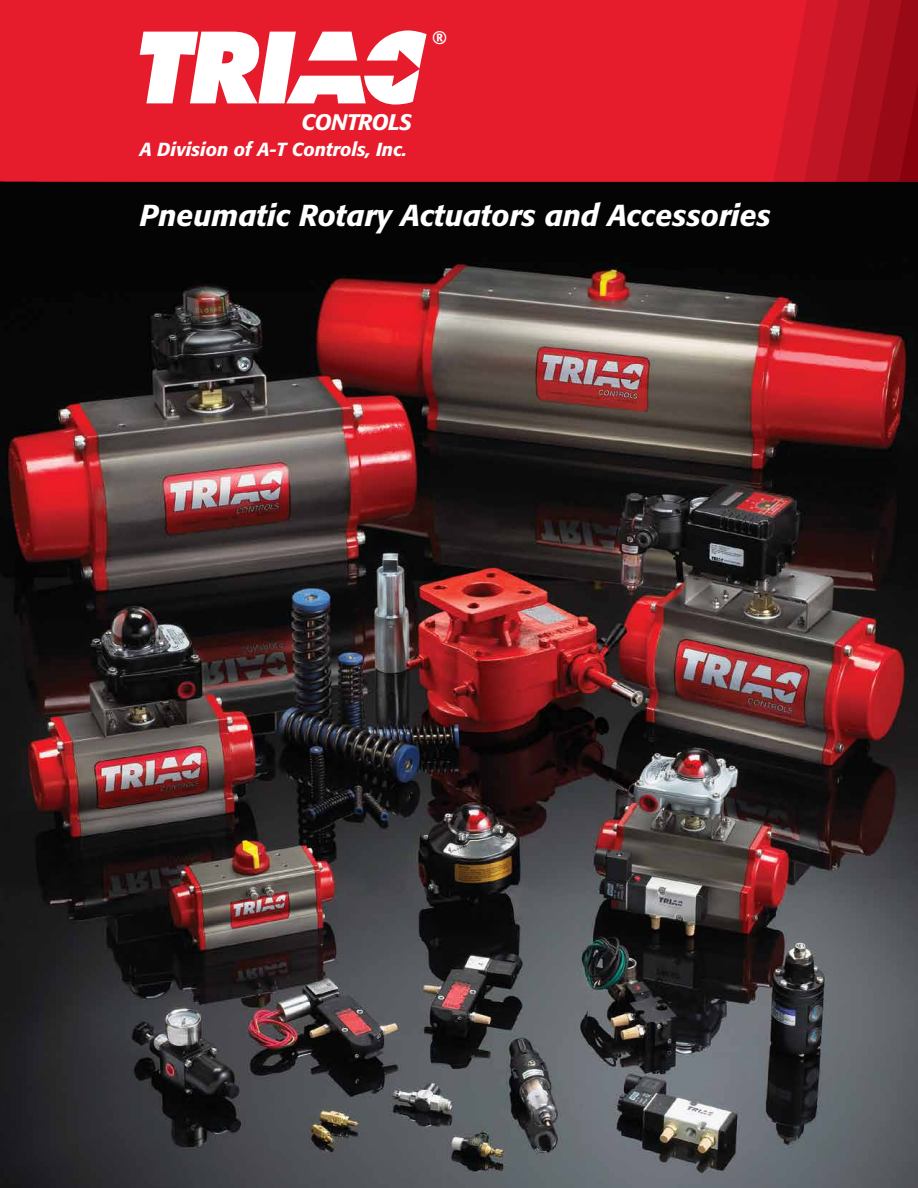
<style>
.page{position:relative;width:918px;height:1188px;background:#fff}
.page>*{position:absolute;margin:0;border:0;box-sizing:border-box;transform-origin:0 0}
.t1{font:italic 500 30px "Formata";color:#fff}
.t2{font:italic 500 22.35px "Formata";letter-spacing:-.02em;color:#fff}
.t3{font:italic 500 18.75px "Formata";color:#fff}
.t4{font:500 18px "Formata";color:#fff}
</style>
<div class="page">
<img style="left:0;top:181px;width:918px;height:1007px">
<svg style="left:870px;top:0;width:32px;height:181px;background:#a20c19"></svg>
<svg style="left:838px;top:0;width:32px;height:181px;background:#b51220"></svg>
<svg style="left:807px;top:0;width:31px;height:181px;background:#c81626"></svg>
<div style="left:0;top:0;width:807px;height:181px;background:#e61c2d"></div>
<svg style="left:140px;top:30px;width:287px;height:75px"></svg>
<p class="t4" style="left:433px;top:27px;width:16px">®</p>
<p class="t2" style="left:301px;top:108px;width:112px">CONTROLS</p>
<p class="t3" style="left:140px;top:138px;width:269px">A Division of A-T Controls, Inc.</p>
<p class="t1" style="left:140px;top:197px;width:633px">Pneumatic Rotary Actuators and Accessories</p>
</div>
